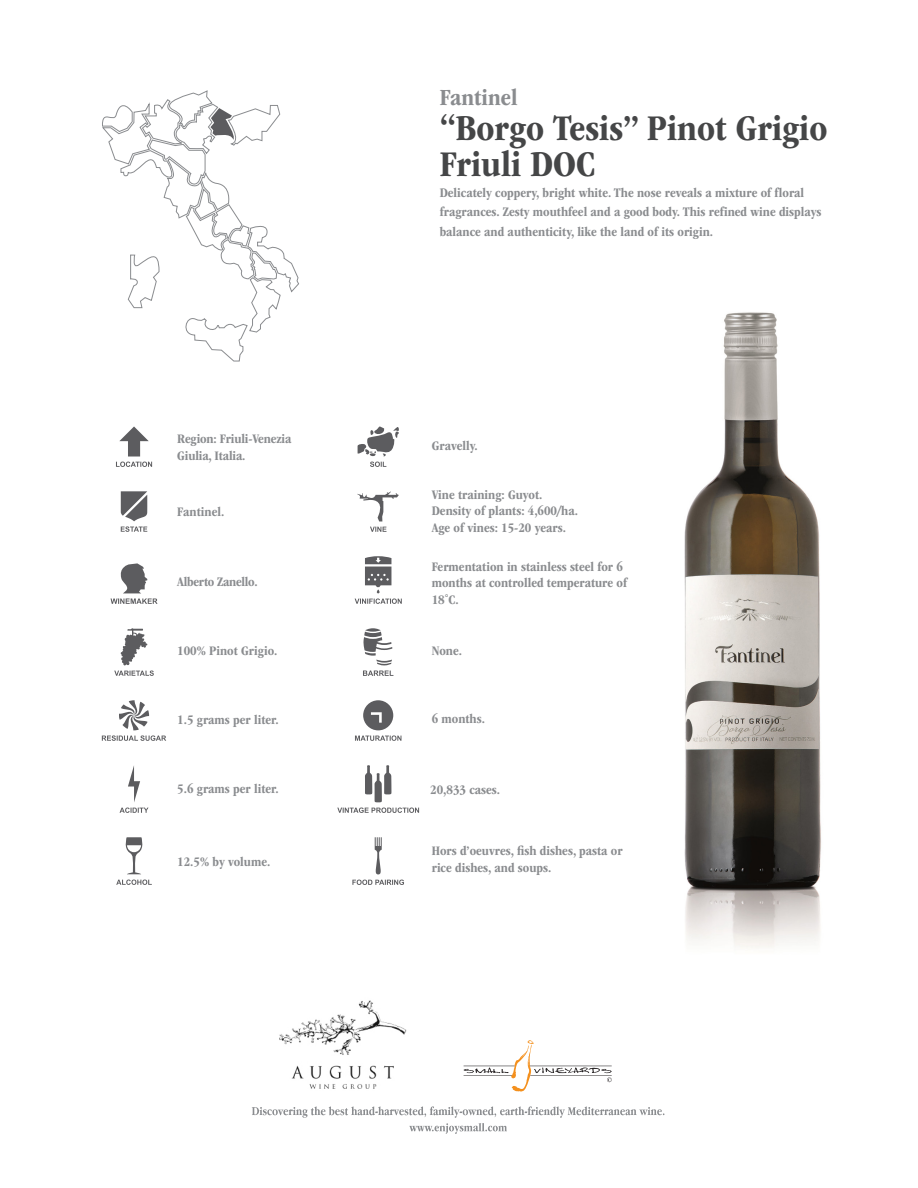
<style>
.page{position:relative;width:918px;height:1188px;background:#fff}
.page>*{position:absolute;margin:0;border:0;box-sizing:border-box;transform-origin:0 0}
.t1{font:700 condensed 37.5px/36px "ITC Garamond Std";color:#454647}
.t2{font:700 condensed 24px "ITC Garamond Std";color:#8a8c8f}
.t3{font:700 condensed 13.5px/16.5px "ITC Garamond Std";color:#8a8c8f}
.t4{font:700 condensed 13.5px "ITC Garamond Std";letter-spacing:-.02em;color:#8a8c8f}
</style>
<div class="page">
<svg style="left:363px;top:628px;width:30px;height:48px"></svg>
<svg style="left:114px;top:628px;width:40px;height:48px"></svg>
<svg style="left:358px;top:426px;width:41px;height:41px"></svg>
<svg style="left:116px;top:426px;width:36px;height:41px"></svg>
<svg style="left:355px;top:556px;width:47px;height:48px"></svg>
<svg style="left:111px;top:563px;width:47px;height:41px"></svg>
<svg style="left:102px;top:700px;width:64px;height:41px"></svg>
<svg style="left:357px;top:491px;width:42px;height:41px"></svg>
<svg style="left:121px;top:491px;width:26px;height:41px"></svg>
<svg style="left:352px;top:837px;width:52px;height:48px"></svg>
<svg style="left:120px;top:766px;width:29px;height:47px"></svg>
<svg style="left:355px;top:700px;width:46px;height:41px"></svg>
<svg style="left:116px;top:880px;width:36px;height:5px"></svg>
<svg style="left:125px;top:837px;width:18px;height:37px"></svg>
<svg style="left:337px;top:765px;width:82px;height:48px"></svg>
<svg style="left:464px;top:1040px;width:148px;height:51px"></svg>
<svg style="left:252px;top:1106px;width:412px;height:28px"></svg>
<img style="left:279px;top:1000px;width:128px;height:89px">
<svg style="left:102px;top:90px;width:197px;height:272px"></svg>
<img style="left:684px;top:312px;width:137px;height:636px">
<p class="t3" style="left:177px;top:431px;width:116px">Region: Friuli-Venezia</p>
<p class="t3" style="left:177px;top:447px;width:70px">Giulia, Italia.</p>
<p class="t3" style="left:177px;top:504px;width:49px">Fantinel.</p>
<p class="t4" style="left:177px;top:575px;width:82px">Alberto Zanello.</p>
<p class="t3" style="left:177px;top:643px;width:102px">100% Pinot Grigio.</p>
<p class="t3" style="left:177px;top:711px;width:103px">1.5 grams per liter.</p>
<p class="t3" style="left:177px;top:780px;width:103px">5.6 grams per liter.</p>
<p class="t3" style="left:177px;top:853px;width:95px">12.5% by volume.</p>
<p class="t2" style="left:440px;top:84px;width:79px">Fantinel</p>
<p class="t1" style="left:440px;top:110px;width:389px">“Borgo Tesis” Pinot Grigio<br>Friuli DOC</p>
<p class="t3" style="left:440px;top:183px;width:383px;line-height:19.5px">Delicately coppery, bright white. The nose reveals a mixture of floral fragrances. Zesty mouthfeel and a good body. This refined wine displays balance and authenticity, like the land of its origin.</p>
<p class="t3" style="left:432px;top:438px;width:48px">Gravelly.</p>
<p class="t3" style="left:432px;top:486px;width:112px">Vine training: Guyot.</p>
<p class="t3" style="left:432px;top:503px;width:148px">Density of plants: 4,600/ha.</p>
<p class="t3" style="left:432px;top:519px;width:136px">Age of vines: 15-20 years.</p>
<p class="t3" style="left:432px;top:558px;width:197px">Fermentation in stainless steel for 6 months at controlled temperature of<br>18˚C.</p>
<p class="t3" style="left:432px;top:643px;width:32px">None.</p>
<p class="t3" style="left:432px;top:711px;width:55px">6 months.</p>
<p class="t3" style="left:430px;top:782px;width:71px">20,833 cases.</p>
<p class="t3" style="left:432px;top:843px;width:192px">Hors d’oeuvres, fish dishes, pasta or rice dishes, and soups.</p>
</div>
